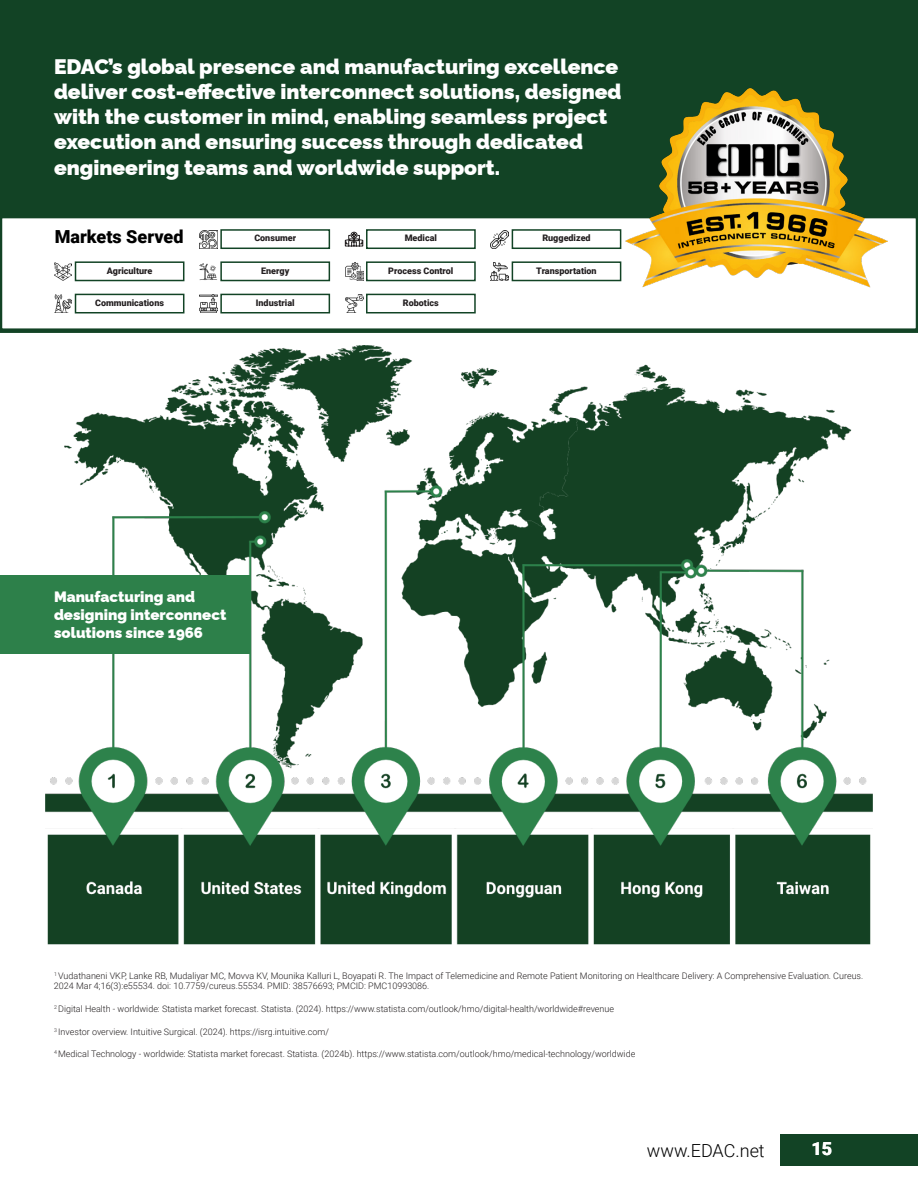
<style>
.page{position:relative;width:918px;height:1188px;background:#fff}
.page>*{position:absolute;margin:0;border:0;box-sizing:border-box;transform-origin:0 0}
.t1{font:900 21px/25.2px "Raleway";color:#fff}
.t2{font:900 18px "Roboto";color:#000}
.t3{font:300 18px "Roboto";color:#000}
.t4{font:900 18px "Roboto";color:#fff}
.t5{font:900 15px/18px "Raleway";color:#fff}
.t6{font:300 9px/10.8px "Roboto";color:#231f20}
.t7{font:900 9px "Roboto";color:#231f20}
</style>
<div class="page">
<div style="left:780px;top:1134px;width:138px;height:32px;background:#124325"></div>
<svg style="left:0;top:214px;width:918px;height:119px"></svg>
<img style="left:46px;top:345px;width:826px;height:600px">
<div style="left:0;top:0;width:918px;height:214px;background:#124325"></div>
<div style="left:0;top:575px;width:250px;height:78px;background:#2d804a"></div>
<img style="left:624px;top:88px;width:264px;height:209px">
<div style="left:75px;top:261px;width:109px;height:20px;border:2px solid #124325"></div>
<div style="left:75px;top:294px;width:109px;height:19px;border:2px solid #124325"></div>
<div style="left:220px;top:261px;width:110px;height:20px;border:2px solid #124325"></div>
<div style="left:220px;top:229px;width:110px;height:20px;border:2px solid #124325"></div>
<div style="left:220px;top:294px;width:110px;height:19px;border:2px solid #124325"></div>
<div style="left:366px;top:261px;width:110px;height:20px;border:2px solid #124325"></div>
<div style="left:366px;top:229px;width:110px;height:20px;border:2px solid #124325"></div>
<div style="left:366px;top:294px;width:110px;height:19px;border:2px solid #124325"></div>
<div style="left:512px;top:261px;width:109px;height:20px;border:2px solid #124325"></div>
<div style="left:512px;top:229px;width:109px;height:20px;border:2px solid #124325"></div>
<img style="left:54px;top:262px;width:18px;height:18px">
<img style="left:199px;top:262px;width:18px;height:18px">
<img style="left:199px;top:230px;width:18px;height:18px">
<img style="left:345px;top:262px;width:18px;height:18px">
<img style="left:345px;top:295px;width:18px;height:18px">
<img style="left:491px;top:230px;width:18px;height:18px">
<img style="left:491px;top:262px;width:18px;height:18px">
<img style="left:54px;top:295px;width:18px;height:18px">
<img style="left:199px;top:295px;width:18px;height:18px">
<svg style="left:345px;top:232px;width:18px;height:14px"></svg>
<p class="t1" style="left:54px;top:52px;width:569px">EDAC’s global presence and manufacturing excellence deliver cost-effective interconnect solutions, designed with the customer in mind, enabling seamless project execution and ensuring success through dedicated engineering teams and worldwide support.</p>
<h2 class="t2" style="left:55px;top:224px;width:130px">Markets Served</h2>
<p class="t7" style="left:107px;top:264px;width:47px">Agriculture</p>
<p class="t7" style="left:95px;top:296px;width:70px">Communications</p>
<p class="t7" style="left:254px;top:232px;width:43px">Consumer</p>
<p class="t7" style="left:261px;top:264px;width:30px">Energy</p>
<p class="t7" style="left:256px;top:296px;width:40px">Industrial</p>
<p class="t7" style="left:405px;top:232px;width:34px">Medical</p>
<p class="t7" style="left:388px;top:264px;width:67px">Process Control</p>
<p class="t7" style="left:403px;top:296px;width:37px">Robotics</p>
<p class="t7" style="left:542px;top:232px;width:50px">Ruggedized</p>
<p class="t7" style="left:536px;top:264px;width:62px">Transportation</p>
<h3 class="t5" style="left:54px;top:586px;width:174px">Manufacturing and designing interconnect solutions since 1966</h3>
<p class="t6" style="left:54px;top:970px;width:811px"><sup>1</sup> Vudathaneni VKP, Lanke RB, Mudaliyar MC, Movva KV, Mounika Kalluri L, Boyapati R. The Impact of Telemedicine and Remote Patient Monitoring on Healthcare Delivery: A Comprehensive Evaluation. Cureus.<br>2024 Mar 4;16(3):e55534. doi: 10.7759/cureus.55534. PMID: 38576693; PMCID: PMC10993086.</p>
<p class="t6" style="left:54px;top:1003px;width:562px"><sup>2</sup> Digital Health - worldwide: Statista market forecast. Statista. (2024). https://www.statista.com/outlook/hmo/digital-health/worldwide#revenue</p>
<p class="t6" style="left:54px;top:1026px;width:276px"><sup>3</sup> Investor overview. Intuitive Surgical. (2024). https://isrg.intuitive.com/</p>
<p class="t6" style="left:54px;top:1049px;width:583px"><sup>4</sup> Medical Technology - worldwide: Statista market forecast. Statista. (2024b). https://www.statista.com/outlook/hmo/medical-technology/worldwide</p>
<h2 class="t3" style="left:647px;top:1138px;width:119px">www.EDAC.net</h2>
<h2 class="t4" style="left:811px;top:1136px;width:22px">15</h2>
</div>
